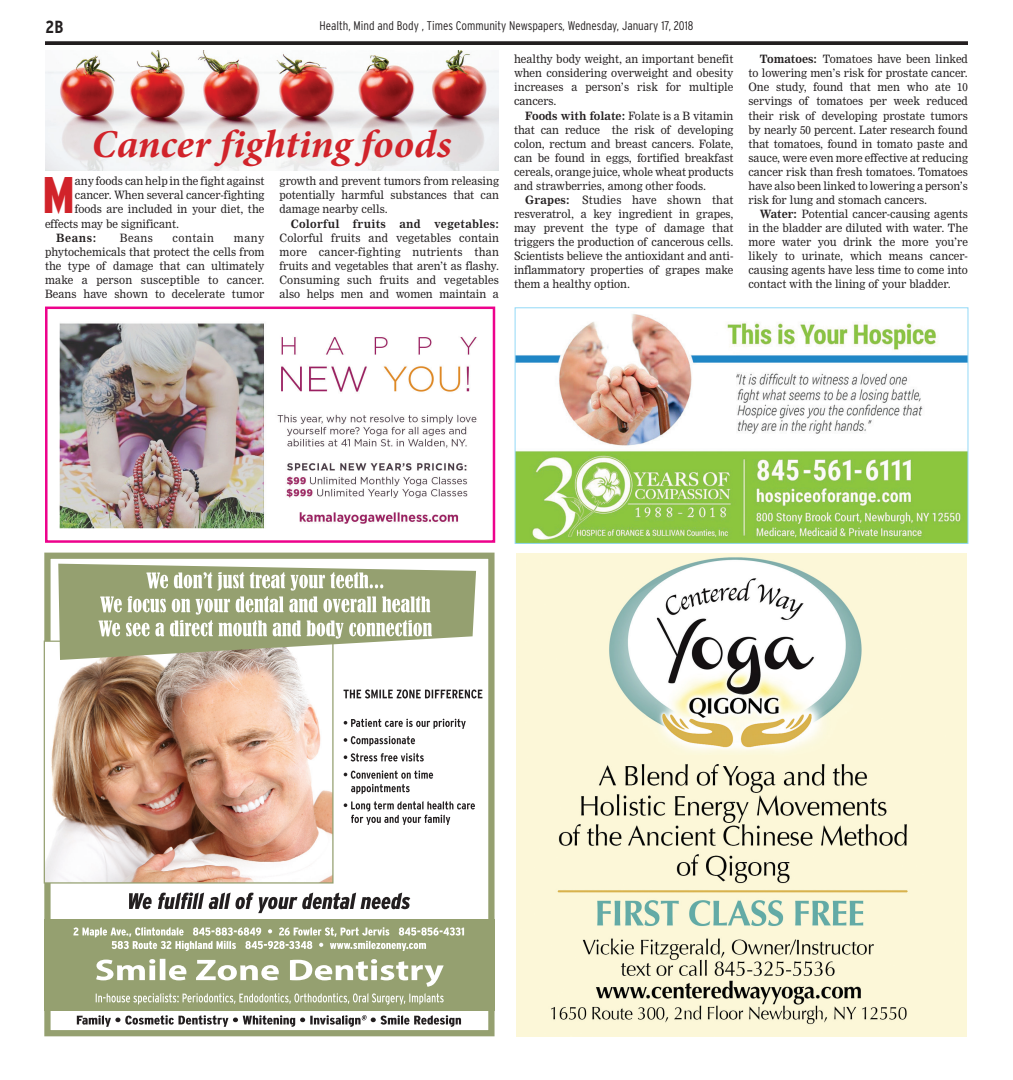
<style>
.page{position:relative;width:1013px;height:1080px;background:#fff}
.page>*{position:absolute;margin:0;border:0;box-sizing:border-box;transform-origin:0 0}
.t1{font:900 condensed 51.38px "Interstate";color:#d1232a;scale:.95 1}
.t2{font:italic 700 condensed 40px "Minion Pro";color:#d1232a;scale:1.1 1}
.t3{font:700 condensed 17.5px "Interstate";color:#231f20}
.t4{font:300 condensed 12.5px "Interstate";color:#231f20}
.t5{font:11.25px/14px "Nimrod MT Pro";color:#231f20;text-align:justify;scale:.95 1}
.t6{font:700 11.25px "Nimrod MT Pro";letter-spacing:.025em;color:#231f20;scale:.95 1}
.t7{font:11.25px "Nimrod MT Pro";letter-spacing:.04em;color:#231f20;scale:.95 1}
.s1{font-weight:700}
</style>
<div class="page">
<svg style="left:45px;top:41px;width:923px;height:4px;fill:#231f20"></svg>
<img style="left:45px;top:50px;width:454px;height:121px">
<img style="left:59px;top:323px;width:418px;height:206px">
<div style="left:45px;top:307px;width:450px;height:236px;border:2px solid #ed028c"></div>
<img style="left:517px;top:314px;width:449px;height:228px">
<div style="left:515px;top:307px;width:453px;height:237px;border:1px solid #93d9f7"></div>
<img style="left:516px;top:554px;width:450px;height:482px">
<div style="left:44px;top:553px;width:450px;height:483px;border:6px solid #95a070"></div>
<img style="left:46px;top:648px;width:285px;height:234px">
<div style="left:44px;top:641px;width:289px;height:243px;border:1px solid #95a070"></div>
<svg style="left:58px;top:564px;width:418px;height:96px"></svg>
<div style="left:44px;top:919px;width:450px;height:91px;background:#95a070"></div>
<svg style="left:77px;top:1015px;width:384px;height:12px"></svg>
<svg style="left:96px;top:959px;width:347px;height:28px"></svg>
<svg style="left:96px;top:993px;width:347px;height:12px"></svg>
<svg style="left:73px;top:927px;width:391px;height:24px"></svg>
<svg style="left:344px;top:801px;width:131px;height:24px"></svg>
<svg style="left:344px;top:770px;width:89px;height:24px"></svg>
<svg style="left:344px;top:753px;width:80px;height:8px"></svg>
<svg style="left:344px;top:736px;width:71px;height:10px"></svg>
<svg style="left:344px;top:719px;width:122px;height:10px"></svg>
<svg style="left:343px;top:689px;width:139px;height:10px"></svg>
<svg style="left:129px;top:893px;width:281px;height:20px"></svg>
<h3 class="t3" style="left:45px;top:16px;width:20px">2B</h3>
<p class="t4" style="left:319px;top:18px;width:375px">Health, Mind and Body , Times Community Newspapers, Wednesday, January 17, 2018</p>
<h2 class="t2" style="left:91px;top:116px;width:329px">Cancer fighting foods</h2>
<h1 class="t1" style="left:43px;top:164px;width:36px">M</h1>
<p class="t5" style="left:75px;top:174px;width:201px">any foods can help in the fight against</p>
<p class="t5" style="left:75px;top:188px;width:201px">cancer. When several cancer-fighting</p>
<p class="t5" style="left:75px;top:202px;width:201px">foods are included in your diet, the</p>
<p class="t5" style="left:45px;top:216px;width:143px">effects may be significant.</p>
<p class="t6" style="left:56px;top:230px;width:44px">Beans:</p>
<p class="t5" style="left:120px;top:230px;width:36px">Beans</p>
<p class="t7" style="left:173px;top:230px;width:45px">contain</p>
<p class="t5" style="left:45px;top:230px;width:232px;text-indent:189px">many phytochemicals that protect the cells from the type of damage that can ultimately make a person susceptible to cancer.<br>Beans have shown to decelerate tumor</p>
<p class="t5" style="left:279px;top:174px;width:232px">growth and prevent tumors from releasing potentially harmful substances that can damage nearby cells.</p>
<p class="t6" style="left:291px;top:216px;width:221px">Colorful fruits and vegetables:</p>
<p class="t5" style="left:279px;top:230px;width:232px">Colorful fruits and vegetables contain more cancer-fighting nutrients than fruits and vegetables that aren’t as flashy.<br>Consuming such fruits and vegetables also helps men and women maintain a</p>
<p class="t5" style="left:514px;top:52px;width:232px">healthy body weight, an important benefit when considering overweight and obesity increases a person’s risk for multiple cancers.</p>
<p class="t5" style="left:514px;top:108px;width:232px;text-indent:11px"><span class="s1">Foods with folate:</span> Folate is a B vitamin that can reduce the risk of developing colon, rectum and breast cancers. Folate, can be found in eggs, fortified breakfast cereals, orange juice, whole wheat products and strawberries, among other foods.</p>
<p class="t5" style="left:514px;top:192px;width:232px;text-indent:11px"><span class="s1">Grapes:</span> Studies have shown that resveratrol, a key ingredient in grapes, may prevent the type of damage that triggers the production of cancerous cells.<br>Scientists believe the antioxidant and anti&shy;inflammatory properties of grapes make them a healthy option.</p>
<p class="t5" style="left:748px;top:52px;width:232px;text-indent:11px"><span class="s1">Tomatoes:</span> Tomatoes have been linked to lowering men’s risk for prostate cancer.<br>One study, found that men who ate 10 servings of tomatoes per week reduced their risk of developing prostate tumors by nearly 50 percent. Later research found that tomatoes, found in tomato paste and sauce, were even more effective at reducing cancer risk than fresh tomatoes. Tomatoes have also been linked to lowering a person’s risk for lung and stomach cancers.</p>
<p class="t5" style="left:748px;top:206px;width:233px;text-indent:11px"><span class="s1">Water:</span> Potential cancer-causing agents in the bladder are diluted with water. The more water you drink the more you’re likely to urinate, which means cancer&shy;causing agents have less time to come into contact with the lining of your bladder.</p>
</div>
